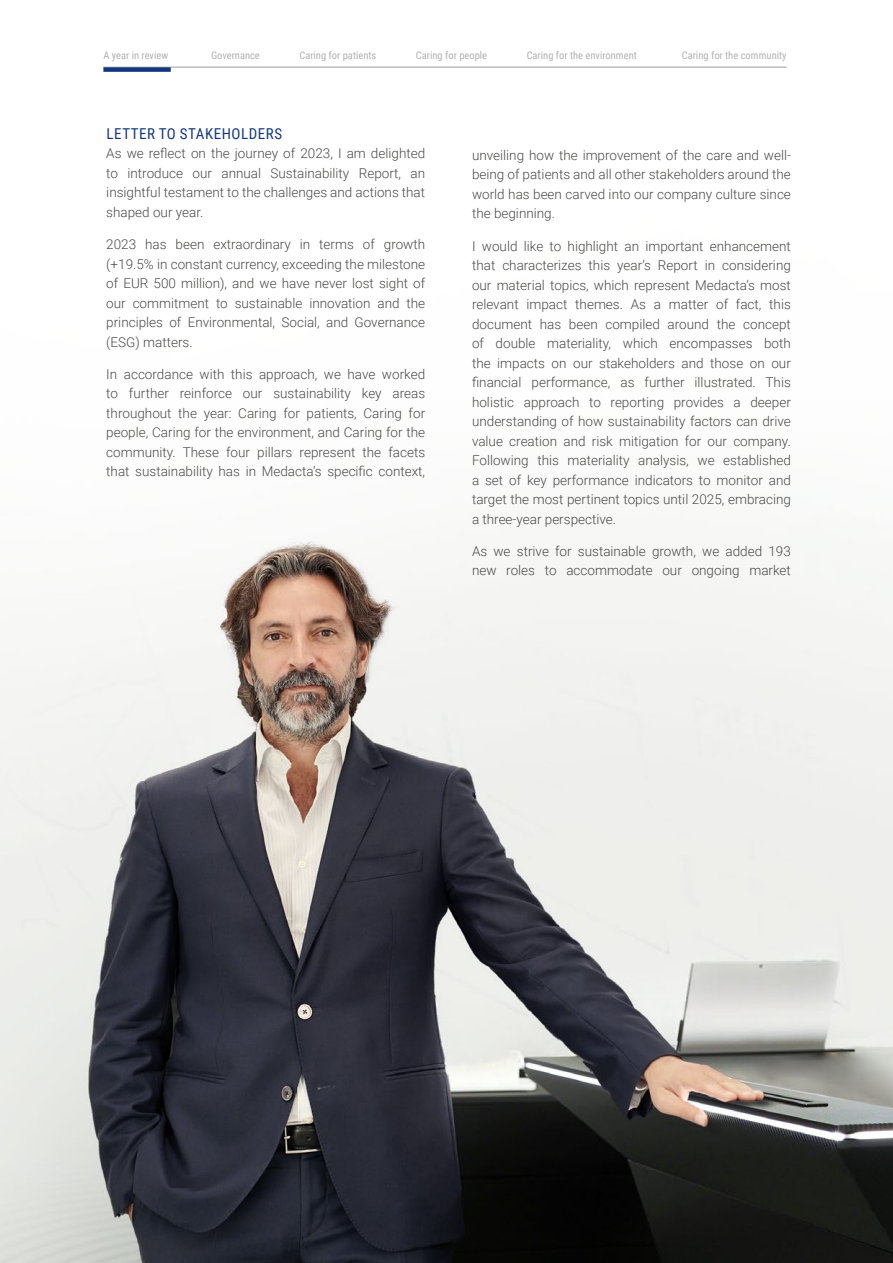
<style>
.page{position:relative;width:893px;height:1263px;background:#fff}
.page>*{position:absolute;margin:0;border:0;box-sizing:border-box;transform-origin:0 0}
.t1{font:15px "Roboto Condensed";letter-spacing:.035em;color:#14387f}
.t2{font:300 13.5px/19.5px "Roboto";color:#4a4a49;text-align:justify}
.t3{font:10.5px "Roboto Condensed";color:#b3b2b2}
</style>
<div class="page">
<hr style="left:103px;top:67px;width:684px;height:1px;background:#9d9d9c">
<img style="left:0;top:539px;width:893px;height:724px">
<div style="left:103px;top:67px;width:68px;height:5px;background:#14387f"></div>
<p class="t3" style="left:103px;top:48px;width:66px">A year in review</p>
<p class="t3" style="left:211px;top:48px;width:50px">Governance</p>
<p class="t3" style="left:299px;top:48px;width:79px">Caring for patients</p>
<p class="t3" style="left:416px;top:48px;width:73px">Caring for people</p>
<p class="t3" style="left:527px;top:48px;width:112px">Caring for the environment</p>
<p class="t3" style="left:682px;top:48px;width:106px">Caring for the community</p>
<p class="t1" style="left:107px;top:123px;width:177px">LETTER TO STAKEHOLDERS</p>
<p class="t2" style="left:106px;top:143px;width:320px">As we reflect on the journey of 2023, I am delighted to introduce our annual Sustainability Report, an insightful testament to the challenges and actions that shaped our year.</p>
<p class="t2" style="left:106px;top:234px;width:320px">2023 has been extraordinary in terms of growth (+19.5% in constant currency, exceeding the milestone of EUR 500 million), and we have never lost sight of our commitment to sustainable innovation and the principles of Environmental, Social, and Governance (ESG) matters.</p>
<p class="t2" style="left:106px;top:364px;width:320px">In accordance with this approach, we have worked to further reinforce our sustainability key areas throughout the year: Caring for patients, Caring for people, Caring for the environment, and Caring for the community. These four pillars represent the facets that sustainability has in Medacta’s specific context,</p>
<p class="t2" style="left:472px;top:145px;width:320px">unveiling how the improvement of the care and well&shy;being of patients and all other stakeholders around the world has been carved into our company culture since the beginning.</p>
<p class="t2" style="left:472px;top:236px;width:320px">I would like to highlight an important enhancement that characterizes this year’s Report in considering our material topics, which represent Medacta’s most relevant impact themes. As a matter of fact, this document has been compiled around the concept of double materiality, which encompasses both the impacts on our stakeholders and those on our financial performance, as further illustrated. This holistic approach to reporting provides a deeper understanding of how sustainability factors can drive value creation and risk mitigation for our company.<br>Following this materiality analysis, we established a set of key performance indicators to monitor and target the most pertinent topics until 2025, embracing a three-year perspective.</p>
<p class="t2" style="left:472px;top:541px;width:320px">As we strive for sustainable growth, we added 193 new roles to accommodate our ongoing market</p>
</div>
